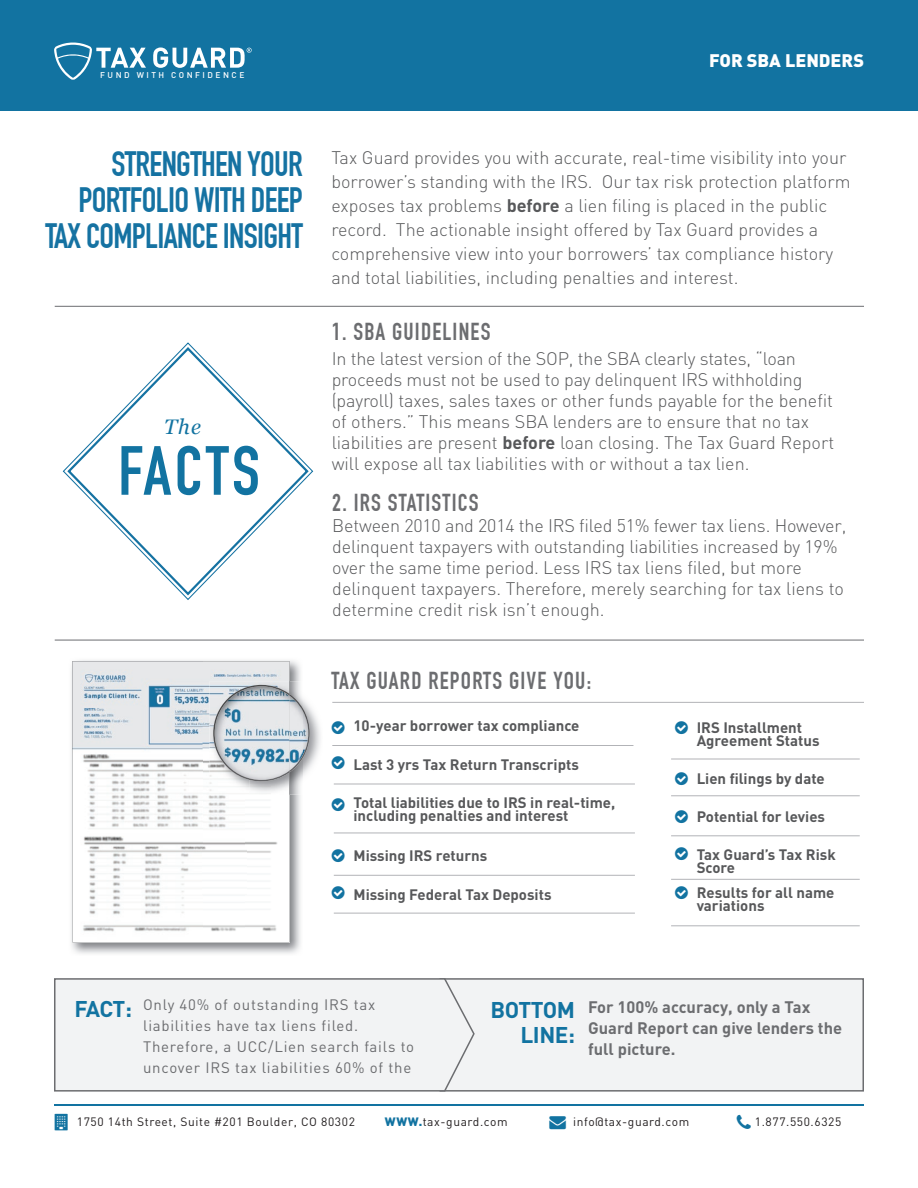
<style>
.page{position:relative;width:918px;height:1188px;background:#fff}
.page>*{position:absolute;margin:0;border:0;box-sizing:border-box;transform-origin:0 0}
.t1{font:700 68.4px "DIN Condensed";letter-spacing:.05em;color:#1273a1}
.t2{font:700 34.5px/36px "DIN Condensed";letter-spacing:-.02em;color:#1572a2;text-align:right}
.t3{font:700 24px "DIN Condensed";letter-spacing:.05em;color:#6c6d70}
.t4{font:700 22.5px/25.5px "DIN";letter-spacing:-.02em;color:#1273a1;text-align:right}
.t5{font:italic 21px "Georgia";color:#1273a1}
.t6{font:300 18px/21px "DIN";color:#57585a}
.t7{font:900 18px "DIN";color:#fff}
.t8{font:700 16.5px/21px "DIN";color:#6c6d70}
.t9{font:700 15px/13.5px "DIN";color:#57585a}
.t10{font:15px/21px "DIN";letter-spacing:.05em;color:#6c6d70}
.t11{font:12px "DIN";letter-spacing:.05em;color:#231f20}
.t12{font:500 8.25px "DIN";letter-spacing:.3em;color:#fff}
.s1{font-weight:700}
.s2{font-weight:700;font-size:22.5px;color:#1273a1}
.s3{font-weight:900;color:#1273a1}
</style>
<div class="page">
<div style="left:476px;top:978px;width:388px;height:114px;background:#f2f3f4"></div>
<div style="left:54px;top:978px;width:422px;height:114px;background:#f2f3f4"></div>
<div style="left:0;top:0;width:918px;height:110px;background:#1273a1"></div>
<svg style="left:54px;top:42px;width:92px;height:38px"></svg>
<svg style="left:153px;top:48px;width:99px;height:20px"></svg>
<hr style="left:54px;top:1105px;width:810px;height:1px;background:#1273a1">
<hr style="left:55px;top:306px;width:809px;height:1px;background:#6c6d70">
<hr style="left:55px;top:640px;width:809px;height:1px;background:#6c6d70">
<hr style="left:332px;top:702px;width:532px;height:1px;background:#b2b3b7">
<hr style="left:332px;top:745px;width:301px;height:1px;background:#b2b3b7">
<hr style="left:671px;top:759px;width:189px;height:1px;background:#b2b3b7">
<hr style="left:671px;top:796px;width:189px;height:1px;background:#b2b3b7">
<hr style="left:671px;top:836px;width:189px;height:1px;background:#b2b3b7">
<hr style="left:671px;top:879px;width:189px;height:1px;background:#b2b3b7">
<hr style="left:671px;top:926px;width:189px;height:1px;background:#b2b3b7">
<svg style="left:66px;top:345px;width:244px;height:252px"></svg>
<img style="left:71px;top:660px;width:230px;height:294px">
<svg style="left:72px;top:661px;width:218px;height:281px"></svg>
<img style="left:289px;top:681px;width:31px;height:114px">
<img style="left:210px;top:681px;width:79px;height:38px">
<img style="left:210px;top:719px;width:39px;height:76px">
<img style="left:249px;top:781px;width:40px;height:14px">
<img style="left:303px;top:709px;width:7px;height:49px">
<img style="left:289px;top:694px;width:14px;height:79px">
<img style="left:213px;top:685px;width:76px;height:96px">
<hr style="left:334px;top:784px;width:301px;height:1px;background:#b2b3b7">
<hr style="left:334px;top:833px;width:301px;height:1px;background:#b2b3b7">
<hr style="left:334px;top:875px;width:301px;height:1px;background:#b2b3b7">
<hr style="left:334px;top:913px;width:301px;height:1px;background:#b2b3b7">
<p class="t12" style="left:100px;top:69px;width:146px">FUND WITH CONFIDENCE</p>
<p class="t7" style="left:709px;top:48px;width:156px">FOR SBA LENDERS</p>
<h2 class="t2" style="left:45px;top:146px;width:259px">STRENGTHEN YOUR<br>PORTFOLIO WITH DEEP<br>TAX COMPLIANCE INSIGHT</h2>
<p class="t5" style="left:164px;top:412px;width:38px">The</p>
<h1 class="t1" style="left:118px;top:431px;width:143px">FACTS</h1>
<p class="t6" style="left:331px;top:146px;width:521px;line-height:24px">Tax Guard provides you with accurate, real-time visibility into your borrower’s standing with the IRS. Our tax risk protection platform exposes tax problems <span class="s1">before</span> a lien filing is placed in the public record. The actionable insight offered by Tax Guard provides a comprehensive view into your borrowers’ tax compliance history and total liabilities, including penalties and interest.</p>
<h3 class="t3" style="left:332px;top:317px;width:160px">1. SBA GUIDELINES</h3>
<p class="t6" style="left:332px;top:347px;width:504px">In the latest version of the SOP, the SBA clearly states, “loan proceeds must not be used to pay delinquent IRS withholding (payroll) taxes, sales taxes or other funds payable for the benefit of others.” This means SBA lenders are to ensure that no tax liabilities are present <span class="s1">before</span> loan closing. The Tax Guard Report will expose all tax liabilities with or without a tax lien.</p>
<h3 class="t3" style="left:332px;top:488px;width:148px">2. IRS STATISTICS</h3>
<p class="t6" style="left:332px;top:515px;width:515px">Between 2010 and 2014 the IRS filed 51% fewer tax liens. However, delinquent taxpayers with outstanding liabilities increased by 19% over the same time period. Less IRS tax liens filed, but more delinquent taxpayers. Therefore, merely searching for tax liens to determine credit risk isn’t enough.</p>
<h3 class="t3" style="left:331px;top:667px;width:261px">TAX GUARD REPORTS GIVE YOU:</h3>
<p class="t9" style="left:354px;top:718px;width:228px">10-year borrower tax compliance</p>
<p class="t9" style="left:354px;top:757px;width:227px">Last 3 yrs Tax Return Transcripts</p>
<p class="t9" style="left:354px;top:795px;width:263px">Total liabilities due to IRS in real-time, including penalties and interest</p>
<p class="t9" style="left:354px;top:848px;width:135px">Missing IRS returns</p>
<p class="t9" style="left:354px;top:887px;width:200px">Missing Federal Tax Deposits</p>
<p class="t9" style="left:697px;top:720px;width:124px">IRS Installment<br>Agreement Status</p>
<p class="t9" style="left:697px;top:771px;width:130px">Lien filings by date</p>
<p class="t9" style="left:697px;top:809px;width:130px">Potential for levies</p>
<p class="t9" style="left:697px;top:847px;width:141px">Tax Guard’s Tax Risk<br>Score</p>
<p class="t9" style="left:697px;top:885px;width:139px">Results for all name variations</p>
<p class="t10" style="left:143px;top:994px;width:273px;text-indent:-69px"><span class="s2">FACT:</span> Only 40% of outstanding IRS tax liabilities have tax liens filed.<br>Therefore, a UCC/Lien search fails to uncover IRS tax liabilities 60% of the</p>
<p class="t4" style="left:490px;top:996px;width:86px">BOTTOM<br>LINE:</p>
<p class="t8" style="left:588px;top:996px;width:256px">For 100% accuracy, only a Tax<br>Guard Report can give lenders the full picture.</p>
<p class="t11" style="left:77px;top:1114px;width:280px">1750 14th Street, Suite #201 Boulder, CO 80302</p>
<p class="t11" style="left:573px;top:1114px;width:118px">info@tax-guard.com</p>
<p class="t11" style="left:755px;top:1114px;width:88px">1.877.550.6325</p>
<p class="t11" style="left:385px;top:1114px;width:124px"><span class="s3">WWW.</span>tax-guard.com</p>
</div>
